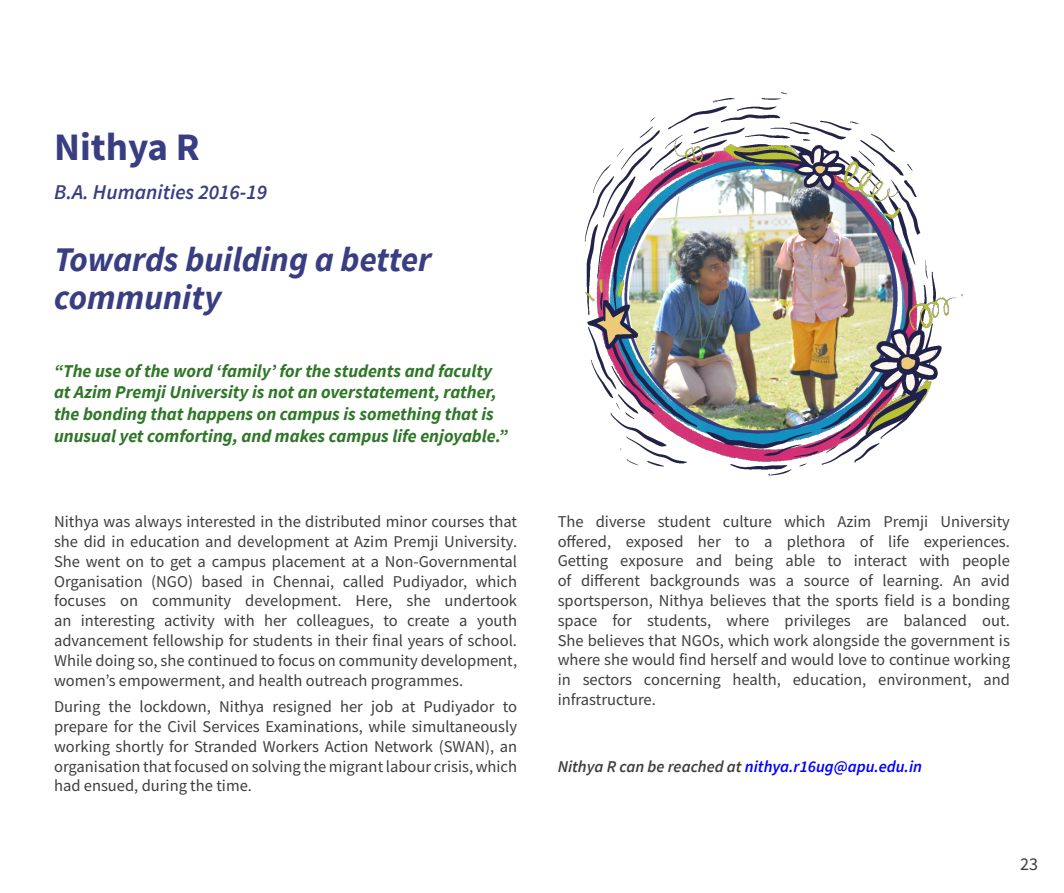
<style>
.page{position:relative;width:1064px;height:893px;background:#fff}
.page>*{position:absolute;margin:0;border:0;box-sizing:border-box;transform-origin:0 0}
.N1_Student_Name___He{font:700 39px "Source Sans Pro";color:#393e82}
.N1_Project_Title{font:italic 700 34.5px "Source Sans Pro";color:#393e82}
.N1_Project_Title-2{font:italic 600 21px "Source Sans Pro";color:#393e82}
.N1_Project_Title-3{font:italic 700 18px/21.6px "Source Sans Pro";color:#2f7728}
.t1{font:18px "Source Sans Pro";color:#3b3b3a}
.N1_Body_Copy{font:16.5px/19.8px "Source Sans Pro";color:#3e3e3e;text-align:justify}
.N1_Student_Email_id{font:italic 600 16.5px "Source Sans Pro";color:#00f}
.s1{color:#3e3e3e}
</style>
<div class="page">
<img style="left:584px;top:92px;width:379px;height:384px">
<p class="N1_Student_Name___He" style="left:54px;top:121px;width:147px">Nithya R</p>
<p class="N1_Project_Title-2" style="left:54px;top:179px;width:214px">B.A. Humanities 2016-19</p>
<p class="N1_Project_Title" style="left:54px;top:237px;width:379px">Towards building a better</p>
<p class="N1_Project_Title" style="left:54px;top:274px;width:169px">community</p>
<p class="N1_Project_Title-3" style="left:54px;top:360px;width:455px">“The use of the word ‘family’ for the students and faculty at Azim Premji University is not an overstatement, rather, the bonding that happens on campus is something that is unusual yet comforting, and makes campus life enjoyable.”</p>
<p class="N1_Body_Copy" style="left:54px;top:512px;width:464px">Nithya was always interested in the distributed minor courses that she did in education and development at Azim Premji University.<br>She went on to get a campus placement at a Non-Governmental Organisation (NGO) based in Chennai, called Pudiyador, which focuses on community development. Here, she undertook an interesting activity with her colleagues, to create a youth advancement fellowship for students in their final years of school.<br>While doing so, she continued to focus on community development, women’s empowerment, and health outreach programmes.</p>
<p class="N1_Body_Copy" style="left:54px;top:697px;width:464px">During the lockdown, Nithya resigned her job at Pudiyador to prepare for the Civil Services Examinations, while simultaneously working shortly for Stranded Workers Action Network (SWAN), an organisation that focused on solving the migrant labour crisis, which had ensued, during the time.</p>
<p class="N1_Body_Copy" style="left:557px;top:511px;width:453px">The diverse student culture which Azim Premji University offered, exposed her to a plethora of life experiences.<br>Getting exposure and being able to interact with people of different backgrounds was a source of learning. An avid sportsperson, Nithya believes that the sports field is a bonding space for students, where privileges are balanced out.<br>She believes that NGOs, which work alongside the government is where she would find herself and would love to continue working in sectors concerning health, education, environment, and infrastructure.</p>
<p class="N1_Student_Email_id" style="left:557px;top:755px;width:366px"><span class="s1">Nithya R can be reached at</span> nithya.r16ug@apu.edu.in</p>
<p class="t1" style="left:1019px;top:852px;width:19px">23</p>
</div>
